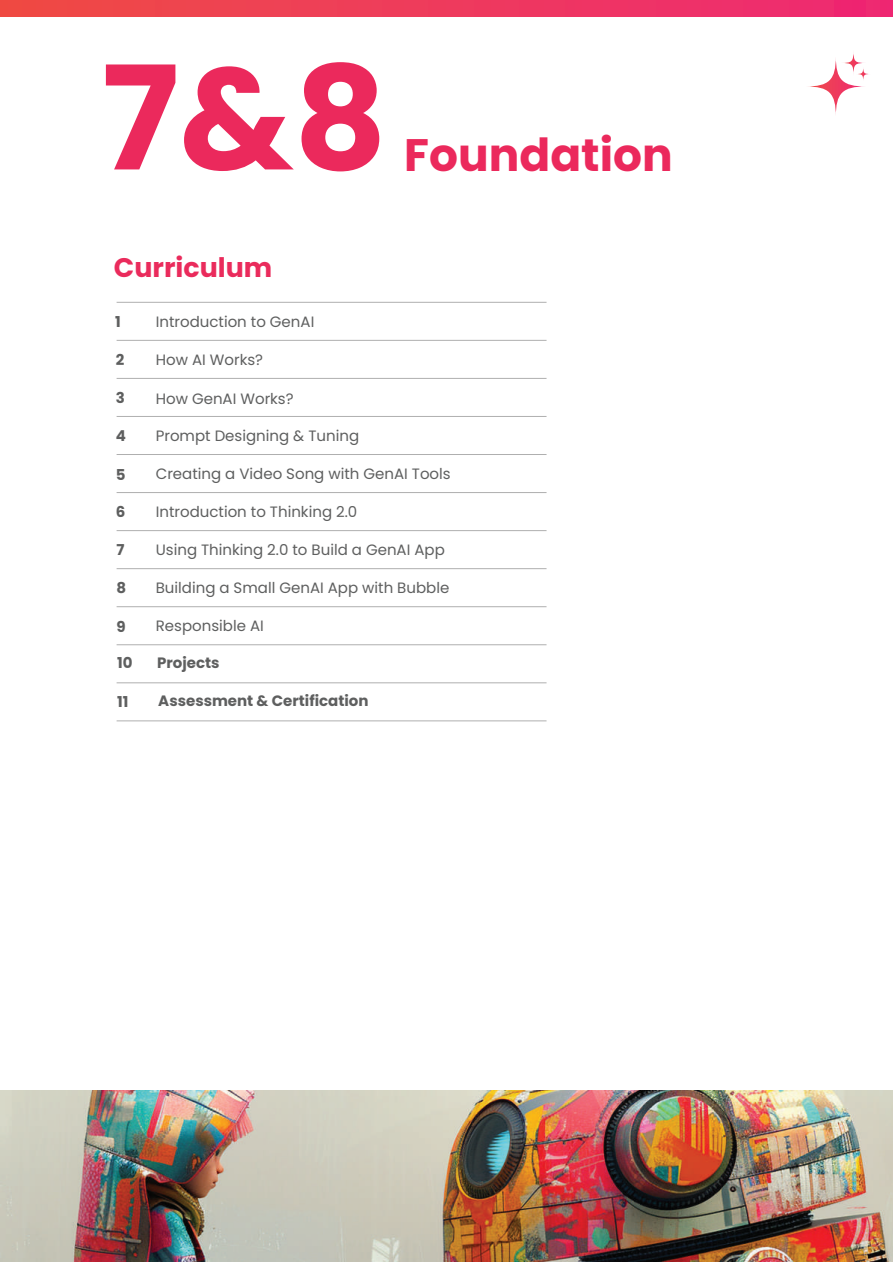
<style>
.page{position:relative;width:893px;height:1263px;background:#fff}
.page>*{position:absolute;margin:0;border:0;box-sizing:border-box;transform-origin:0 0}
.t1{font:700 144px "Poppins";color:#eb295c}
.t2{font:700 45.45px "Poppins";color:#eb295c}
.t3{font:700 26.85px "Poppins";color:#ea2b5c}
.t4{font:15px "Poppins";color:#5e5f5f}
.t5{font:700 15px "Poppins";color:#5e5f5f}
</style>
<div class="page">
<svg style="left:806px;top:56px;width:60px;height:61px"></svg>
<svg style="left:840px;top:50px;width:27px;height:26px"></svg>
<svg style="left:855px;top:66px;width:16px;height:16px"></svg>
<hr style="left:117px;top:340px;width:429px;height:1px;background:#afafaf">
<hr style="left:117px;top:378px;width:429px;height:1px;background:#afafaf">
<hr style="left:117px;top:302px;width:429px;height:1px;background:#afafaf">
<hr style="left:117px;top:416px;width:429px;height:1px;background:#afafaf">
<hr style="left:117px;top:454px;width:429px;height:1px;background:#afafaf">
<hr style="left:117px;top:492px;width:429px;height:1px;background:#afafaf">
<hr style="left:117px;top:530px;width:429px;height:1px;background:#afafaf">
<hr style="left:117px;top:568px;width:429px;height:1px;background:#afafaf">
<hr style="left:117px;top:606px;width:429px;height:1px;background:#afafaf">
<hr style="left:117px;top:644px;width:429px;height:1px;background:#afafaf">
<hr style="left:117px;top:682px;width:429px;height:1px;background:#afafaf">
<hr style="left:117px;top:720px;width:429px;height:1px;background:#afafaf">
<img style="left:1px;top:1091px;width:892px;height:170px">
<div style="left:0;top:0;width:893px;height:16px;background:linear-gradient(to right,#ef4b44,#ee2873)"></div>
<h1 class="t1" style="left:102px;top:36px;width:287px">7&amp;8</h1>
<h2 class="t2" style="left:404px;top:129px;width:270px">Foundation</h2>
<h3 class="t3" style="left:114px;top:252px;width:160px">Curriculum</h3>
<p class="t4" style="left:156px;top:313px;width:160px">Introduction to GenAI</p>
<p class="t4" style="left:156px;top:351px;width:109px">How AI Works?</p>
<p class="t4" style="left:156px;top:390px;width:139px">How GenAI Works?</p>
<p class="t4" style="left:156px;top:427px;width:205px">Prompt Designing &amp; Tuning</p>
<p class="t4" style="left:156px;top:465px;width:296px">Creating a Video Song with GenAI Tools</p>
<p class="t4" style="left:156px;top:503px;width:203px">Introduction to Thinking 2.0</p>
<p class="t4" style="left:156px;top:541px;width:291px">Using Thinking 2.0 to Build a GenAI App</p>
<p class="t4" style="left:156px;top:579px;width:295px">Building a Small GenAI App with Bubble</p>
<p class="t4" style="left:156px;top:617px;width:110px">Responsible AI</p>
<p class="t5" style="left:115px;top:313px;width:7px">1</p>
<p class="t5" style="left:116px;top:351px;width:10px">2</p>
<p class="t5" style="left:116px;top:389px;width:11px">3</p>
<p class="t5" style="left:116px;top:427px;width:12px">4</p>
<p class="t5" style="left:116px;top:466px;width:11px">5</p>
<p class="t5" style="left:116px;top:503px;width:11px">6</p>
<p class="t5" style="left:116px;top:541px;width:10px">7</p>
<p class="t5" style="left:116px;top:579px;width:11px">8</p>
<p class="t5" style="left:116px;top:618px;width:11px">9</p>
<p class="t5" style="left:117px;top:654px;width:17px">10</p>
<p class="t5" style="left:157px;top:654px;width:64px">Projects</p>
<p class="t5" style="left:117px;top:693px;width:13px">11</p>
<p class="t5" style="left:158px;top:691px;width:212px">Assessment &amp; Certification</p>
</div>
